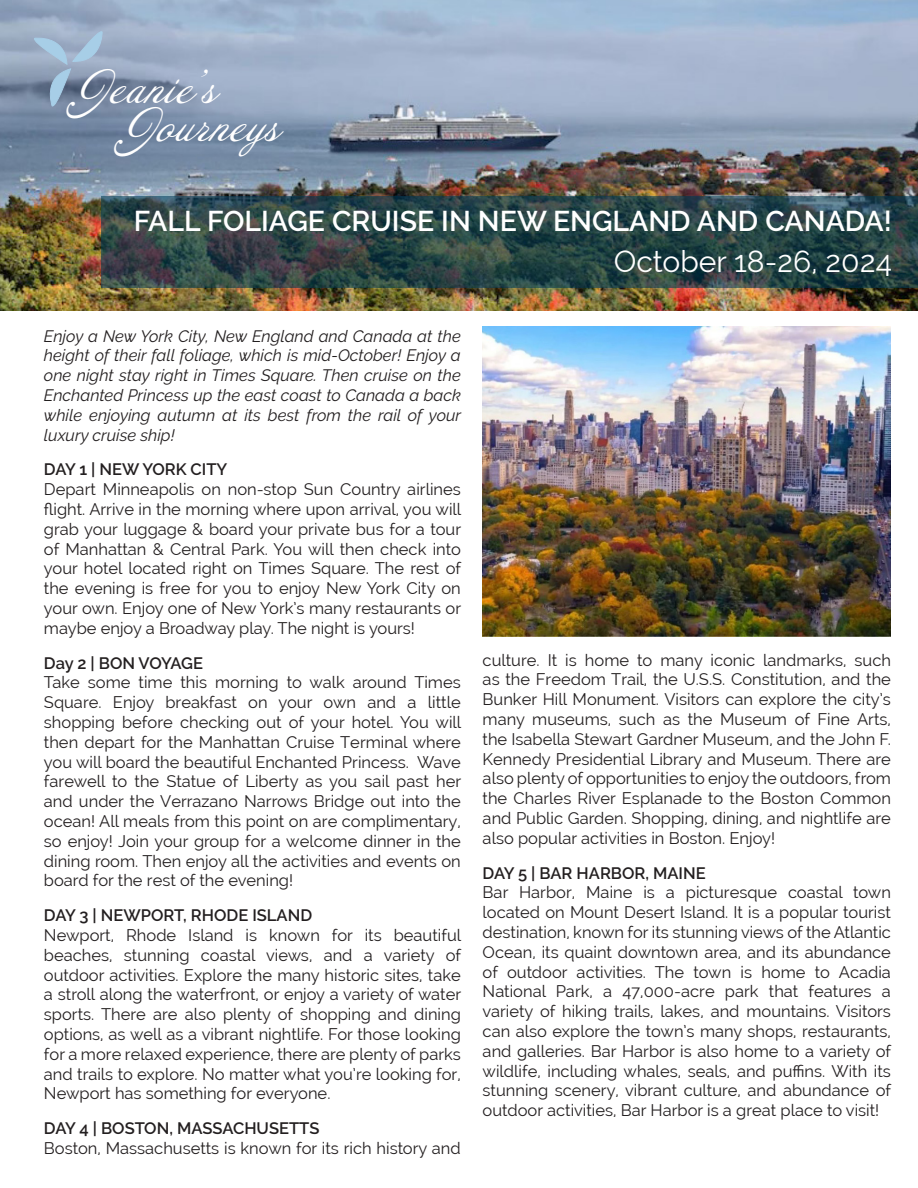
<style>
.page{position:relative;width:918px;height:1188px;background:#fff}
.page>*{position:absolute;margin:0;border:0;box-sizing:border-box;transform-origin:0 0}
.t1{font:42px "Annabelle JF";color:#fff}
.t2{font:30px "Raleway";color:#fff}
.t3{font:600 28.5px "Raleway";color:#fff}
.t4{font:16.5px/19.8px "Raleway";color:#231f20;text-align:justify}
.t5{font:italic 16.5px/19.8px "Raleway";color:#231f20;text-align:justify}
.t6{font:600 16.5px "Raleway";color:#231f20}
</style>
<div class="page">
<img style="left:0;top:0;width:918px;height:310px">
<svg style="left:102px;top:196px;width:816px;height:92px;background:#2c4546"></svg>
<svg style="left:34px;top:32px;width:69px;height:76px;background:#8da1ba"></svg>
<img style="left:483px;top:326px;width:408px;height:311px">
<p class="t1" style="left:76px;top:61px;width:142px">Jeanie’s</p>
<p class="t1" style="left:123px;top:99px;width:158px">Journeys</p>
<p class="t3" style="left:134px;top:204px;width:759px">FALL FOLIAGE CRUISE IN NEW ENGLAND AND CANADA!</p>
<p class="t2" style="left:614px;top:244px;width:280px">October 18-26, 2024</p>
<p class="t5" style="left:44px;top:326px;width:419px">Enjoy a New York City, New England and Canada at the height of their fall foliage, which is mid-October! Enjoy a one night stay right in Times Square. Then cruise on the Enchanted Princess up the east coast to Canada a back while enjoying autumn at its best from the rail of your luxury cruise ship!</p>
<p class="t6" style="left:44px;top:460px;width:185px">DAY 1 | NEW YORK CITY</p>
<p class="t4" style="left:44px;top:480px;width:419px">Depart Minneapolis on non-stop Sun Country airlines flight. Arrive in the morning where upon arrival, you will grab your luggage &amp; board your private bus for a tour of Manhattan &amp; Central Park. You will then check into your hotel located right on Times Square. The rest of the evening is free for you to enjoy New York City on your own. Enjoy one of New York’s many restaurants or maybe enjoy a Broadway play. The night is yours!</p>
<p class="t6" style="left:44px;top:653px;width:161px">Day 2 | BON VOYAGE</p>
<p class="t4" style="left:44px;top:673px;width:419px">Take some time this morning to walk around Times Square. Enjoy breakfast on your own and a little shopping before checking out of your hotel. You will then depart for the Manhattan Cruise Terminal where you will board the beautiful Enchanted Princess. Wave farewell to the Statue of Liberty as you sail past her and under the Verrazano Narrows Bridge out into the ocean! All meals from this point on are complimentary, so enjoy! Join your group for a welcome dinner in the dining room. Then enjoy all the activities and events on board for the rest of the evening!</p>
<p class="t6" style="left:44px;top:906px;width:270px">DAY 3 | NEWPORT, RHODE ISLAND</p>
<p class="t4" style="left:44px;top:925px;width:419px">Newport, Rhode Island is known for its beautiful beaches, stunning coastal views, and a variety of outdoor activities. Explore the many historic sites, take a stroll along the waterfront, or enjoy a variety of water sports. There are also plenty of shopping and dining options, as well as a vibrant nightlife. For those looking for a more relaxed experience, there are plenty of parks and trails to explore. No matter what you’re looking for, Newport has something for everyone.</p>
<p class="t6" style="left:44px;top:1119px;width:277px">DAY 4 | BOSTON, MASSACHUSETTS</p>
<p class="t4" style="left:44px;top:1138px;width:418px">Boston, Massachusetts is known for its rich history and</p>
<p class="t4" style="left:483px;top:650px;width:410px">culture. It is home to many iconic landmarks, such as the Freedom Trail, the U.S.S. Constitution, and the Bunker Hill Monument. Visitors can explore the city’s many museums, such as the Museum of Fine Arts, the Isabella Stewart Gardner Museum, and the John F.<br>Kennedy Presidential Library and Museum. There are also plenty of opportunities to enjoy the outdoors, from the Charles River Esplanade to the Boston Common and Public Garden. Shopping, dining, and nightlife are also popular activities in Boston. Enjoy!</p>
<p class="t6" style="left:483px;top:863px;width:225px">DAY 5 | BAR HARBOR, MAINE</p>
<p class="t4" style="left:483px;top:883px;width:410px">Bar Harbor, Maine is a picturesque coastal town located on Mount Desert Island. It is a popular tourist destination, known for its stunning views of the Atlantic Ocean, its quaint downtown area, and its abundance of outdoor activities. The town is home to Acadia National Park, a 47,000-acre park that features a variety of hiking trails, lakes, and mountains. Visitors can also explore the town’s many shops, restaurants, and galleries. Bar Harbor is also home to a variety of wildlife, including whales, seals, and puffins. With its stunning scenery, vibrant culture, and abundance of outdoor activities, Bar Harbor is a great place to visit!</p>
</div>
